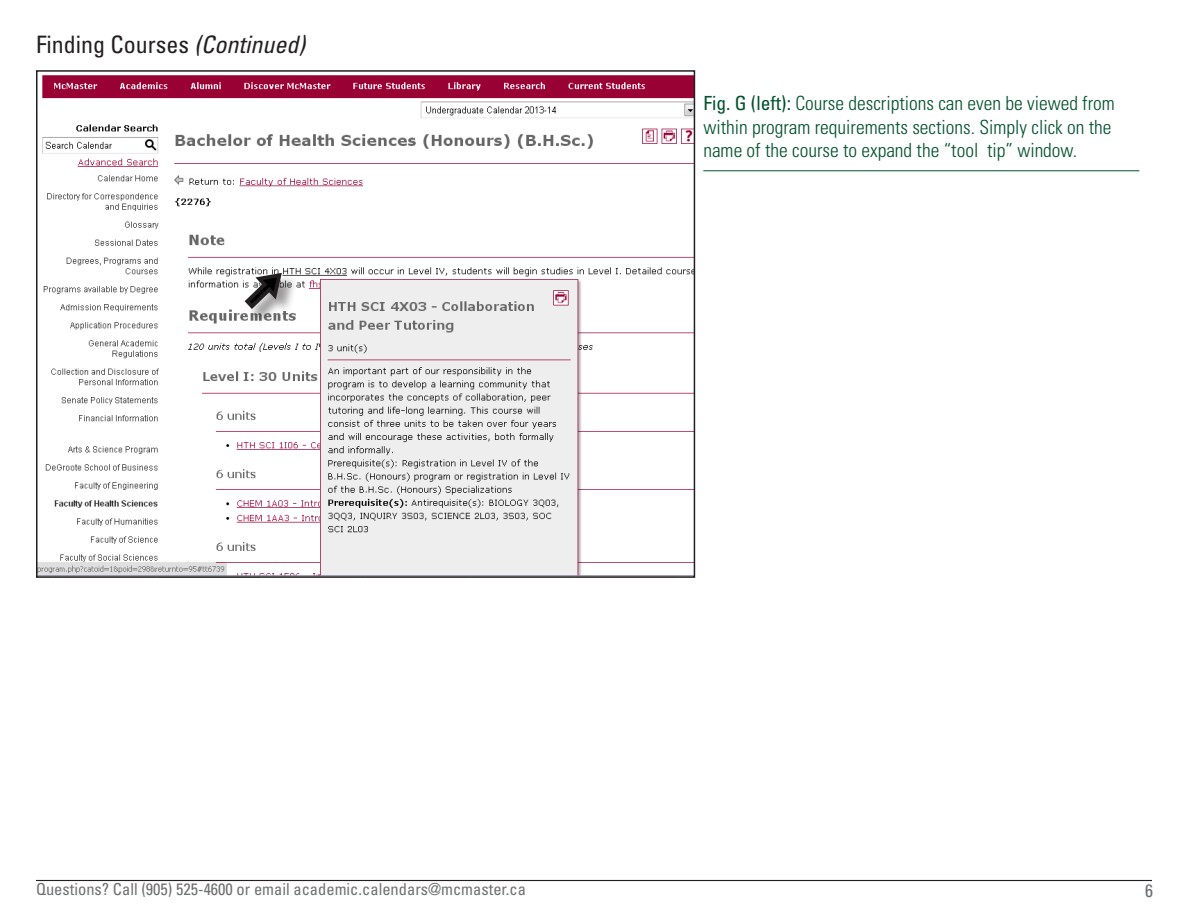
<style>
.page{position:relative;width:1188px;height:918px;background:#fff}
.page>*{position:absolute;margin:0;border:0;box-sizing:border-box;transform-origin:0 0}
.t1{font:condensed 24px "Univers LT Std";color:#231f20}
.t2{font:300 condensed 19.5px/23.4px "Univers LT Std";color:#00512c}
.t3{font:condensed 18px "Univers LT Std";color:#6c6d70}
.t4{font:condensed 16.5px "Univers LT Std";color:#6f7073}
.s1{font-style:italic}
.s2{font-weight:400}
</style>
<div class="page">
<hr style="left:36px;top:880px;width:1116px;height:1px;background:#231f20">
<img style="left:39px;top:75px;width:653px;height:500px">
<div style="left:36px;top:70px;width:659px;height:508px;border:2px solid #231f20"></div>
<div style="left:247px;top:274px;width:51px;height:51px;background:#231f20;opacity:.45"></div>
<svg style="left:242px;top:271px;width:42px;height:41px"></svg>
<hr style="left:703px;top:170px;width:436px;height:1px;background:#00512c">
<p class="t1" style="left:36px;top:30px;width:271px">Finding Courses <span class="s1">(Continued)</span></p>
<p class="t2" style="left:703px;top:92px;width:413px"><span class="s2">Fig. G (left):</span> Course descriptions can even be viewed from within program requirements sections. Simply click on the name of the course to expand the “tool tip” window.</p>
<p class="t4" style="left:36px;top:879px;width:492px">Questions? Call (905) 525-4600 or email academic.calendars@mcmaster.ca</p>
<p class="t3" style="left:1145px;top:879px;width:9px">6</p>
</div>
